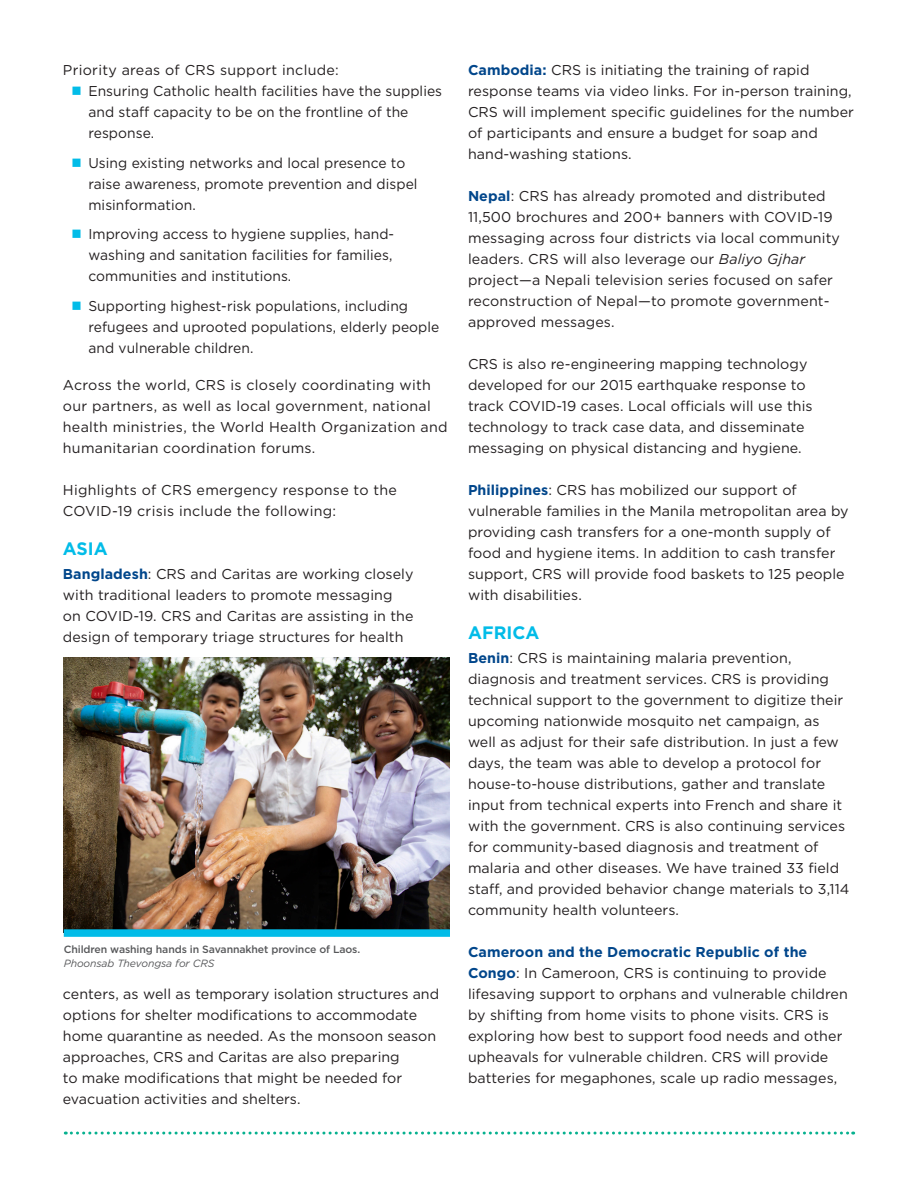
<style>
.page{position:relative;width:918px;height:1188px;background:#fff}
.page>*{position:absolute;margin:0;border:0;box-sizing:border-box;transform-origin:0 0}
.Subhead_Gotham{font:700 18px "Gotham";letter-spacing:.005em;color:#02bce8}
.Body_1{font:14.25px/21px "Gotham";letter-spacing:.005em;color:#231f20}
.t1{font:500 10.5px/13.8px "Gotham";letter-spacing:-.01em;color:#57585a}
.s1{color:#02bce8}
.s2{font-weight:700;color:#01468b}
.s3{font-weight:400;font-style:italic}
.s4{font-style:italic}
</style>
<div class="page">
<svg style="left:65px;top:1132px;width:789px;height:3px"></svg>
<img style="left:64px;top:658px;width:386px;height:271px">
<div style="left:64px;top:929px;width:386px;height:8px;background:#02bce8"></div>
<p class="Body_1" style="left:63px;top:59px;width:277px">Priority areas of CRS support include:</p>
<p class="Body_1" style="left:88px;top:80px;width:355px;text-indent:-17px"><span class="s1">■</span> Ensuring Catholic health facilities have the supplies and staff capacity to be on the frontline of the response.</p>
<p class="Body_1" style="left:88px;top:152px;width:331px;text-indent:-17px"><span class="s1">■</span> Using existing networks and local presence to raise awareness, promote prevention and dispel misinformation.</p>
<p class="Body_1" style="left:88px;top:223px;width:307px;text-indent:-17px"><span class="s1">■</span> Improving access to hygiene supplies, hand&shy;washing and sanitation facilities for families, communities and institutions.</p>
<p class="Body_1" style="left:88px;top:295px;width:352px;text-indent:-17px"><span class="s1">■</span> Supporting highest-risk populations, including refugees and uprooted populations, elderly people and vulnerable children.</p>
<p class="Body_1" style="left:63px;top:374px;width:386px">Across the world, CRS is closely coordinating with our partners, as well as local government, national health ministries, the World Health Organization and humanitarian coordination forums.</p>
<p class="Body_1" style="left:63px;top:479px;width:336px">Highlights of CRS emergency response to the<br>COVID-19 crisis include the following:</p>
<p class="Subhead_Gotham" style="left:63px;top:537px;width:46px">ASIA</p>
<p class="Body_1" style="left:63px;top:563px;width:352px"><span class="s2">Bangladesh</span>: CRS and Caritas are working closely with traditional leaders to promote messaging on COVID-19. CRS and Caritas are assisting in the design of temporary triage structures for health</p>
<p class="t1" style="left:64px;top:942px;width:298px">Children washing hands in Savannakhet province of Laos.<br><span class="s3">Phoonsab Thevongsa for CRS</span></p>
<p class="Body_1" style="left:63px;top:983px;width:378px">centers, as well as temporary isolation structures and options for shelter modifications to accommodate home quarantine as needed. As the monsoon season approaches, CRS and Caritas are also preparing<br>to make modifications that might be needed for evacuation activities and shelters.</p>
<p class="Body_1" style="left:468px;top:59px;width:387px"><span class="s2">Cambodia:</span> CRS is initiating the training of rapid response teams via video links. For in-person training, CRS will implement specific guidelines for the number of participants and ensure a budget for soap and hand-washing stations.</p>
<p class="Body_1" style="left:468px;top:185px;width:374px"><span class="s2">Nepal</span>: CRS has already promoted and distributed 11,500 brochures and 200+ banners with COVID-19 messaging across four districts via local community leaders. CRS will also leverage our <span class="s4">Baliyo Gjhar </span>project—a Nepali television series focused on safer reconstruction of Nepal—to promote government&shy;approved messages.</p>
<p class="Body_1" style="left:468px;top:353px;width:346px">CRS is also re-engineering mapping technology developed for our 2015 earthquake response to track COVID-19 cases. Local officials will use this technology to track case data, and disseminate messaging on physical distancing and hygiene.</p>
<p class="Body_1" style="left:468px;top:479px;width:382px"><span class="s2">Philippines</span>: CRS has mobilized our support of vulnerable families in the Manila metropolitan area by providing cash transfers for a one-month supply of food and hygiene items. In addition to cash transfer support, CRS will provide food baskets to 125 people with disabilities.</p>
<p class="Subhead_Gotham" style="left:468px;top:621px;width:73px">AFRICA</p>
<p class="Body_1" style="left:468px;top:647px;width:383px"><span class="s2">Benin</span>: CRS is maintaining malaria prevention, diagnosis and treatment services. CRS is providing technical support to the government to digitize their upcoming nationwide mosquito net campaign, as well as adjust for their safe distribution. In just a few days, the team was able to develop a protocol for house-to-house distributions, gather and translate input from technical experts into French and share it with the government. CRS is also continuing services for community-based diagnosis and treatment of malaria and other diseases. We have trained 33 field staff, and provided behavior change materials to 3,114 community health volunteers.</p>
<p class="Body_1" style="left:468px;top:941px;width:381px"><span class="s2">Cameroon and the Democratic Republic of the Congo</span>: In Cameroon, CRS is continuing to provide lifesaving support to orphans and vulnerable children by shifting from home visits to phone visits. CRS is exploring how best to support food needs and other upheavals for vulnerable children. CRS will provide batteries for megaphones, scale up radio messages,</p>
</div>
